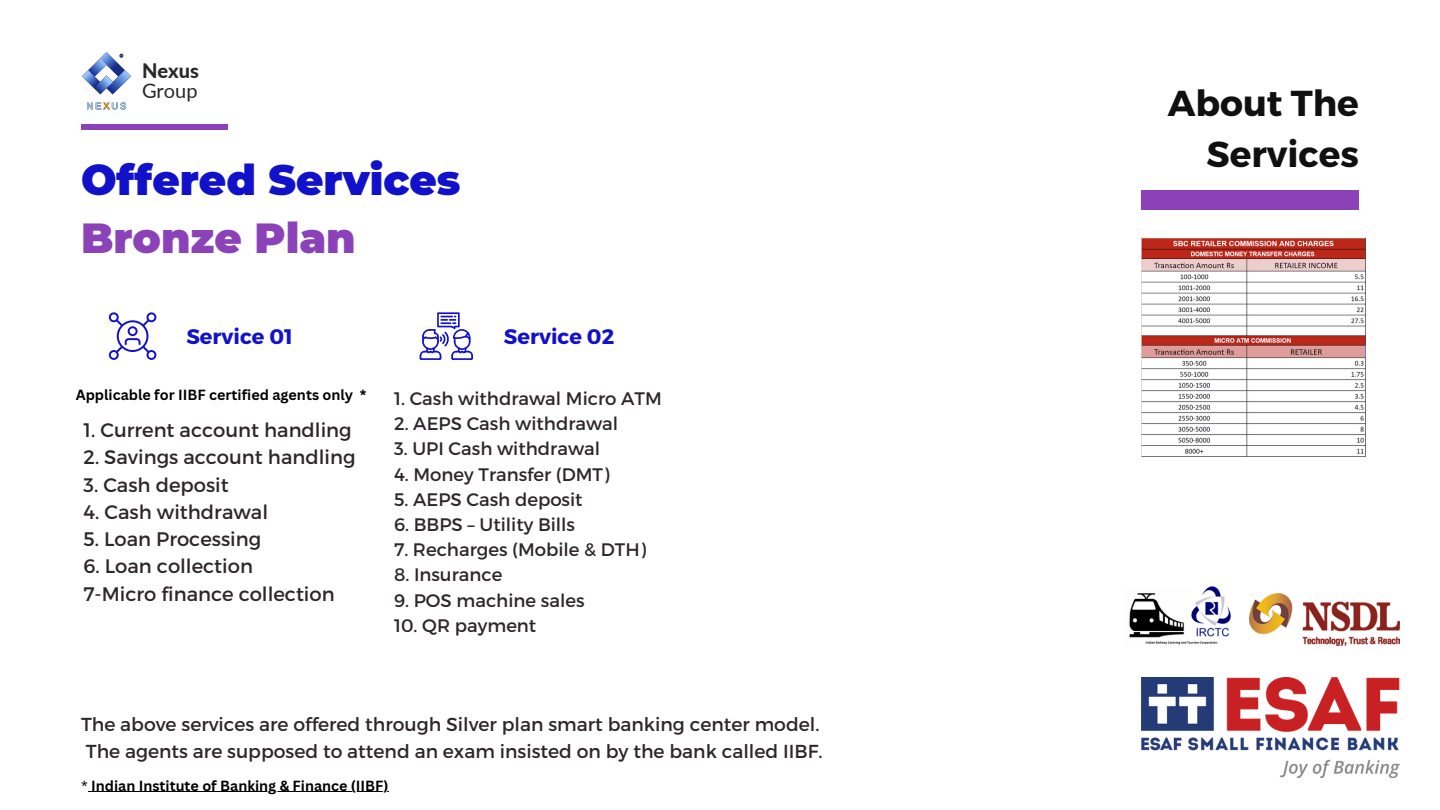
<style>
.page{position:relative;width:1440px;height:810px;background:#fff}
.page>*{position:absolute;margin:0;border:0;box-sizing:border-box;transform-origin:0 0}
.t1{font:900 42px "Montserrat";color:#1211ca}
.t2{font:900 42px "Montserrat";color:#8b42b9}
.t3{font:700 36px/50.2px "Montserrat";color:#101010;text-align:right}
.t4{font:700 21px "Montserrat";color:#1211ca}
.t5{font:800 20px "Lato";color:#292828}
.t6{font:20px "Lato";color:#292828}
.t7{font:19.6px/27.2px "Montserrat";color:#2d262a}
.t8{font:18.8px/26.1px "Montserrat";color:#2d262a}
.t9{font:18.1px "Montserrat";color:#2d262a}
.t10{font:700 14.3px "Canva Sans";color:#000}
.s1{font-weight:400}
</style>
<div class="page">
<svg style="left:109px;top:312px;width:47px;height:48px"></svg>
<svg style="left:420px;top:312px;width:53px;height:48px"></svg>
<div style="left:1142px;top:190px;width:217px;height:19px;background:#8b42b9"></div>
<div style="left:81px;top:124px;width:146px;height:5px;background:#8b42b9"></div>
<img style="left:82px;top:52px;width:48px;height:58px">
<img style="left:1142px;top:677px;width:258px;height:101px">
<img style="left:1250px;top:593px;width:149px;height:52px">
<img style="left:1129px;top:586px;width:102px;height:59px">
<img style="left:1142px;top:237px;width:223px;height:220px">
<hr style="left:88px;top:792px;width:301px;height:1px;background:#000">
<p class="t5" style="left:142px;top:58px;width:58px">Nexus</p>
<p class="t6" style="left:142px;top:79px;width:57px">Group</p>
<h1 class="t1" style="left:81px;top:154px;width:381px">Offered Services</h1>
<h1 class="t2" style="left:81px;top:212px;width:276px">Bronze Plan</h1>
<p class="t4" style="left:186px;top:323px;width:108px">Service 01</p>
<p class="t4" style="left:504px;top:323px;width:112px">Service 02</p>
<p class="t10" style="left:76px;top:385px;width:292px">Applicable for IIBF certified agents only *</p>
<p class="t7" style="left:84px;top:416px;width:270px">1. Current account handling</p>
<p class="t7" style="left:84px;top:443px;width:274px">2. Savings account handling</p>
<p class="t7" style="left:84px;top:470px;width:147px">3. Cash deposit</p>
<p class="t7" style="left:84px;top:497px;width:186px">4. Cash withdrawal</p>
<p class="t7" style="left:84px;top:525px;width:179px">5. Loan Processing</p>
<p class="t7" style="left:84px;top:552px;width:253px">6. Loan collection<br>7-Micro finance collection</p>
<p class="t9" style="left:394px;top:387px;width:269px">1. Cash withdrawal Micro ATM</p>
<p class="t9" style="left:394px;top:412px;width:226px">2. AEPS Cash withdrawal</p>
<p class="t9" style="left:394px;top:437px;width:208px">3. UPI Cash withdrawal</p>
<p class="t9" style="left:394px;top:462px;width:217px">4. Money Transfer (DMT)</p>
<p class="t9" style="left:394px;top:488px;width:190px">5. AEPS Cash deposit</p>
<p class="t9" style="left:394px;top:513px;width:183px">6. BBPS – Utility Bills</p>
<p class="t9" style="left:394px;top:538px;width:253px">7. Recharges (Mobile &amp; DTH)</p>
<p class="t9" style="left:394px;top:563px;width:110px">8. Insurance</p>
<p class="t9" style="left:394px;top:589px;width:192px">9. POS machine sales</p>
<p class="t9" style="left:394px;top:614px;width:144px">10. QR payment</p>
<p class="t8" style="left:81px;top:711px;width:743px">The above services are offered through Silver plan smart banking center model.<br>The agents are supposed to attend an exam insisted on by the bank called IIBF.</p>
<p class="t10" style="left:81px;top:776px;width:309px"><span class="s1">*</span> Indian Institute of Banking &amp; Finance (IIBF)</p>
<h2 class="t3" style="left:1168px;top:77px;width:193px">About The<br>Services</h2>
</div>
